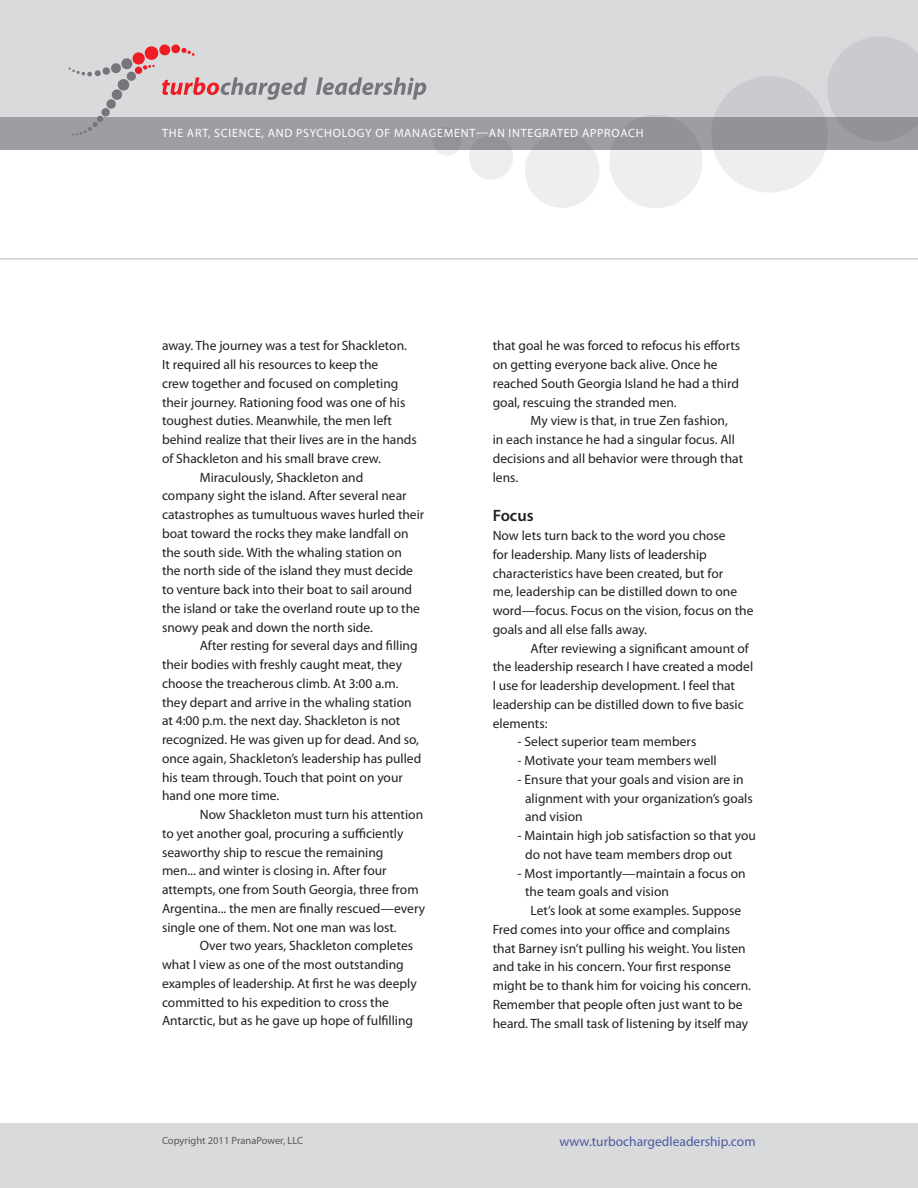
<style>
.page{position:relative;width:918px;height:1188px;background:#fff}
.page>*{position:absolute;margin:0;border:0;box-sizing:border-box;transform-origin:0 0}
.t1{font:600 16.5px "Myriad Pro";color:#231f20}
.t2{font:13.5px/18.8px "Myriad Pro";color:#231f20}
.t3{font:13.5px "Myriad Pro";color:#4c59a0}
.t4{font:12px "Myriad Pro";letter-spacing:.06em;color:#fff}
.t5{font:10.5px "Myriad Pro";color:#57585a}
</style>
<div class="page">
<div style="left:0;top:0;width:918px;height:150px;background:#d9dadc"></div>
<div style="left:0;top:1123px;width:918px;height:65px;background:#d9dadc"></div>
<div style="left:0;top:117px;width:918px;height:33px;background:#9c9ea2"></div>
<svg style="left:433px;top:37px;width:485px;height:171px"></svg>
<svg style="left:69px;top:44px;width:238px;height:92px"></svg>
<svg style="left:316px;top:77px;width:110px;height:23px"></svg>
<hr style="left:0;top:258px;width:918px;height:1px;background:#b6b7bb">
<p class="t4" style="left:162px;top:126px;width:483px">the art, science, And PSYCHOLOGY of management—an integrated approach</p>
<p class="t2" style="left:162px;top:336px;width:246px">away. The journey was a test for Shackleton.</p>
<p class="t2" style="left:162px;top:355px;width:218px">It required all his resources to keep the</p>
<p class="t2" style="left:162px;top:374px;width:238px">crew together and focused on completing</p>
<p class="t2" style="left:162px;top:392px;width:245px">their journey. Rationing food was one of his</p>
<p class="t2" style="left:162px;top:411px;width:232px">toughest duties. Meanwhile, the men left</p>
<p class="t2" style="left:162px;top:430px;width:256px">behind realize that their lives are in the hands</p>
<p class="t2" style="left:162px;top:449px;width:220px">of Shackleton and his small brave crew.</p>
<p class="t2" style="left:200px;top:467px;width:165px">Miraculously, Shackleton and</p>
<p class="t2" style="left:162px;top:486px;width:246px">company sight the island. After several near</p>
<p class="t2" style="left:162px;top:505px;width:264px">catastrophes as tumultuous waves hurled their</p>
<p class="t2" style="left:162px;top:524px;width:248px">boat toward the rocks they make landfall on</p>
<p class="t2" style="left:162px;top:542px;width:242px">the south side. With the whaling station on</p>
<p class="t2" style="left:162px;top:561px;width:253px">the north side of the island they must decide</p>
<p class="t2" style="left:162px;top:580px;width:252px">to venture back into their boat to sail around</p>
<p class="t2" style="left:162px;top:599px;width:260px">the island or take the overland route up to the</p>
<p class="t2" style="left:162px;top:617px;width:212px">snowy peak and down the north side.</p>
<p class="t2" style="left:200px;top:636px;width:219px">After resting for several days and filling</p>
<p class="t2" style="left:162px;top:655px;width:242px">their bodies with freshly caught meat, they</p>
<p class="t2" style="left:162px;top:674px;width:238px">choose the treacherous climb. At 3:00 a.m.</p>
<p class="t2" style="left:162px;top:692px;width:251px">they depart and arrive in the whaling station</p>
<p class="t2" style="left:162px;top:711px;width:240px">at 4:00 p.m. the next day. Shackleton is not</p>
<p class="t2" style="left:162px;top:730px;width:259px">recognized. He was given up for dead. And so,</p>
<p class="t2" style="left:162px;top:749px;width:261px">once again, Shackleton’s leadership has pulled</p>
<p class="t2" style="left:162px;top:767px;width:242px">his team through. Touch that point on your</p>
<p class="t2" style="left:162px;top:786px;width:119px">hand one more time.</p>
<p class="t2" style="left:200px;top:805px;width:225px">Now Shackleton must turn his attention</p>
<p class="t2" style="left:162px;top:824px;width:243px">to yet another goal, procuring a sufficiently</p>
<p class="t2" style="left:162px;top:843px;width:223px">seaworthy ship to rescue the remaining</p>
<p class="t2" style="left:162px;top:861px;width:226px">men... and winter is closing in. After four</p>
<p class="t2" style="left:162px;top:880px;width:258px">attempts, one from South Georgia, three from</p>
<p class="t2" style="left:162px;top:899px;width:265px">Argentina... the men are finally rescued—every</p>
<p class="t2" style="left:162px;top:918px;width:236px">single one of them. Not one man was lost.</p>
<p class="t2" style="left:200px;top:936px;width:215px">Over two years, Shackleton completes</p>
<p class="t2" style="left:162px;top:955px;width:243px">what I view as one of the most outstanding</p>
<p class="t2" style="left:162px;top:974px;width:256px">examples of leadership. At first he was deeply</p>
<p class="t2" style="left:162px;top:993px;width:228px">committed to his expedition to cross the</p>
<p class="t2" style="left:162px;top:1011px;width:253px">Antarctic, but as he gave up hope of fulfilling</p>
<p class="t2" style="left:493px;top:336px;width:249px">that goal he was forced to refocus his efforts on getting everyone back alive. Once he reached South Georgia Island he had a third goal, rescuing the stranded men.</p>
<p class="t2" style="left:493px;top:411px;width:252px;text-indent:38px">My view is that, in true Zen fashion,<br>in each instance he had a singular focus. All decisions and all behavior were through that lens.</p>
<p class="t1" style="left:493px;top:505px;width:42px">Focus</p>
<p class="t2" style="left:493px;top:526px;width:262px">Now lets turn back to the word you chose<br>for leadership. Many lists of leadership characteristics have been created, but for<br>me, leadership can be distilled down to one word—focus. Focus on the vision, focus on the goals and all else falls away.</p>
<p class="t2" style="left:493px;top:638px;width:262px;text-indent:38px">After reviewing a significant amount of the leadership research I have created a model I use for leadership development. I feel that leadership can be distilled down to five basic elements:</p>
<p class="t2" style="left:518px;top:732px;width:180px">- Select superior team members</p>
<p class="t2" style="left:518px;top:751px;width:201px">- Motivate your team members well</p>
<p class="t2" style="left:525px;top:770px;width:229px;text-indent:-8px">- Ensure that your goals and vision are in alignment with your organization’s goals and vision</p>
<p class="t2" style="left:525px;top:826px;width:232px;text-indent:-8px">- Maintain high job satisfaction so that you do not have team members drop out</p>
<p class="t2" style="left:518px;top:863px;width:230px">- Most importantly—maintain a focus on</p>
<p class="t2" style="left:525px;top:882px;width:145px">the team goals and vision</p>
<p class="t2" style="left:531px;top:901px;width:212px">Let’s look at some examples. Suppose</p>
<p class="t2" style="left:493px;top:920px;width:239px">Fred comes into your office and complains</p>
<p class="t2" style="left:493px;top:938px;width:254px">that Barney isn’t pulling his weight. You listen</p>
<p class="t2" style="left:493px;top:957px;width:240px">and take in his concern. Your first response</p>
<p class="t2" style="left:493px;top:976px;width:260px">might be to thank him for voicing his concern.</p>
<p class="t2" style="left:493px;top:995px;width:251px">Remember that people often just want to be</p>
<p class="t2" style="left:493px;top:1014px;width:257px">heard. The small task of listening by itself may</p>
<p class="t5" style="left:162px;top:1134px;width:142px">Copyright 2011 PranaPower, LLC</p>
<p class="t3" style="left:559px;top:1133px;width:198px">www.turbochargedleadership.com</p>
</div>
